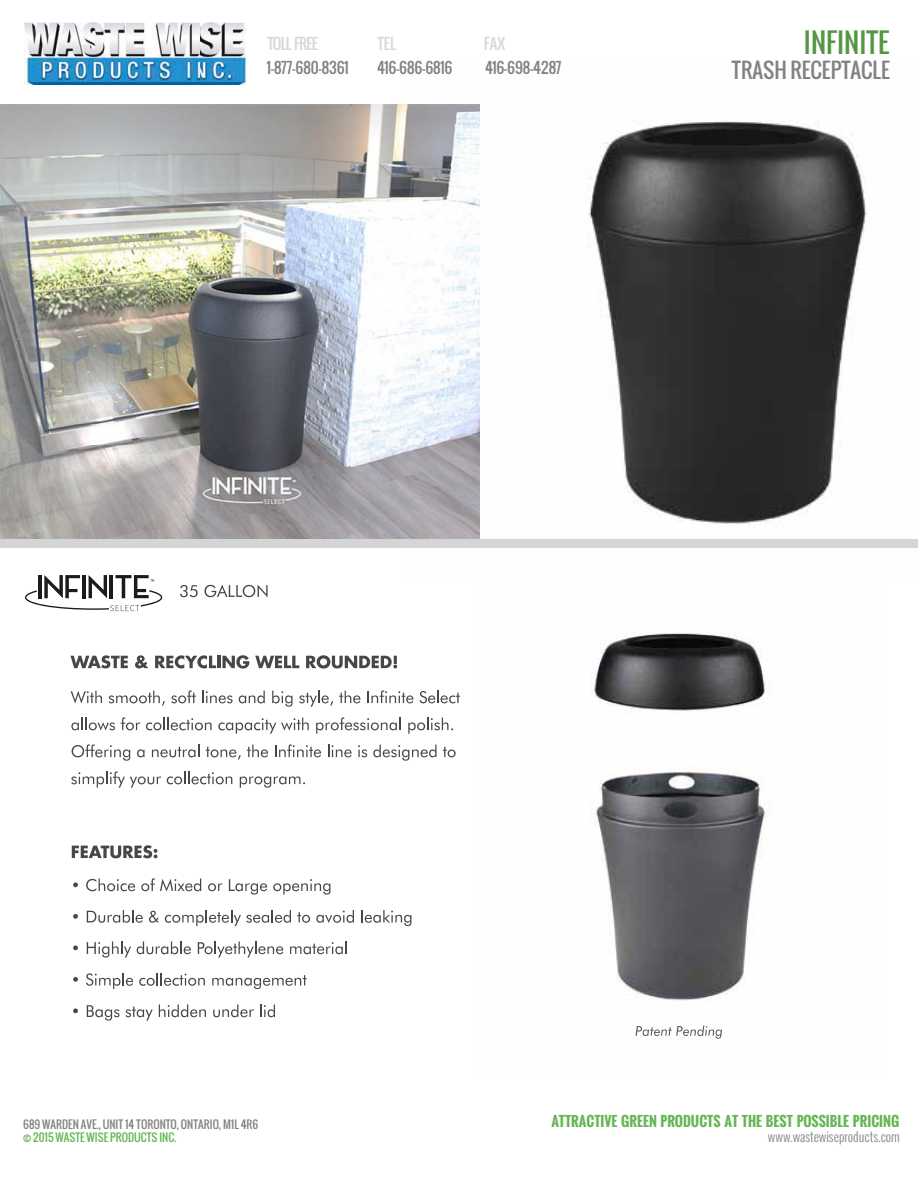
<style>
.page{position:relative;width:918px;height:1188px;background:#fff}
.page>*{position:absolute;margin:0;border:0;box-sizing:border-box;transform-origin:0 0}
.t1{font:27px "Oswald";color:#539744}
.t2{font:21px "Oswald";color:#828282}
.t3{font:15px "Oswald";color:#828282}
.t4{font:15px "Oswald";letter-spacing:-.065em;color:#d6d7d9}
.t5{font:15px "Oswald";letter-spacing:-.03em;color:#828282}
.t6{font:700 13.8px "Oswald";color:#65b654}
.t7{font:300 12.9px "Oswald";color:#828282}
.t8{font:10.95px "Oswald";color:#828282}
.t9{font:10.95px "Oswald";color:#64b553}
</style>
<div class="page">
<img style="left:401px;top:104px;width:466px;height:420px">
<img style="left:0;top:105px;width:480px;height:434px">
<img style="left:594px;top:633px;width:172px;height:403px">
<svg style="left:25px;top:575px;width:137px;height:36px"></svg>
<div style="left:0;top:539px;width:918px;height:9px;background:#d4d5d5"></div>
<svg style="left:73px;top:882px;width:5px;height:5px"></svg>
<svg style="left:86px;top:878px;width:49px;height:13px"></svg>
<svg style="left:141px;top:878px;width:60px;height:13px"></svg>
<svg style="left:208px;top:883px;width:15px;height:8px"></svg>
<svg style="left:229px;top:879px;width:38px;height:16px"></svg>
<svg style="left:273px;top:879px;width:57px;height:16px"></svg>
<svg style="left:73px;top:914px;width:5px;height:5px"></svg>
<svg style="left:87px;top:910px;width:56px;height:13px"></svg>
<svg style="left:149px;top:911px;width:10px;height:12px"></svg>
<svg style="left:165px;top:910px;width:126px;height:16px"></svg>
<svg style="left:297px;top:912px;width:13px;height:11px"></svg>
<svg style="left:316px;top:910px;width:38px;height:13px"></svg>
<svg style="left:361px;top:910px;width:50px;height:16px"></svg>
<svg style="left:73px;top:945px;width:5px;height:5px"></svg>
<svg style="left:87px;top:941px;width:44px;height:17px"></svg>
<svg style="left:137px;top:941px;width:54px;height:13px"></svg>
<svg style="left:198px;top:941px;width:85px;height:17px"></svg>
<svg style="left:290px;top:941px;width:57px;height:13px"></svg>
<svg style="left:73px;top:977px;width:5px;height:5px"></svg>
<svg style="left:86px;top:973px;width:47px;height:16px"></svg>
<svg style="left:139px;top:973px;width:66px;height:13px"></svg>
<svg style="left:212px;top:975px;width:95px;height:14px"></svg>
<svg style="left:73px;top:1008px;width:5px;height:5px"></svg>
<svg style="left:87px;top:1005px;width:32px;height:16px"></svg>
<svg style="left:125px;top:1007px;width:28px;height:14px"></svg>
<svg style="left:159px;top:1004px;width:47px;height:13px"></svg>
<svg style="left:213px;top:1004px;width:41px;height:13px"></svg>
<svg style="left:260px;top:1004px;width:15px;height:13px"></svg>
<svg style="left:71px;top:691px;width:31px;height:13px"></svg>
<svg style="left:109px;top:691px;width:56px;height:15px"></svg>
<svg style="left:171px;top:690px;width:25px;height:13px"></svg>
<svg style="left:202px;top:691px;width:31px;height:12px"></svg>
<svg style="left:239px;top:691px;width:26px;height:12px"></svg>
<svg style="left:272px;top:691px;width:21px;height:16px"></svg>
<svg style="left:299px;top:691px;width:34px;height:16px"></svg>
<svg style="left:339px;top:691px;width:21px;height:12px"></svg>
<svg style="left:367px;top:690px;width:46px;height:13px"></svg>
<svg style="left:420px;top:691px;width:40px;height:12px"></svg>
<svg style="left:71px;top:718px;width:44px;height:13px"></svg>
<svg style="left:121px;top:717px;width:19px;height:13px"></svg>
<svg style="left:146px;top:718px;width:66px;height:12px"></svg>
<svg style="left:218px;top:718px;width:91px;height:16px"></svg>
<svg style="left:316px;top:717px;width:85px;height:17px"></svg>
<svg style="left:408px;top:718px;width:45px;height:16px"></svg>
<svg style="left:72px;top:744px;width:58px;height:17px"></svg>
<svg style="left:137px;top:749px;width:8px;height:8px"></svg>
<svg style="left:152px;top:745px;width:47px;height:12px"></svg>
<svg style="left:206px;top:747px;width:35px;height:13px"></svg>
<svg style="left:247px;top:745px;width:21px;height:12px"></svg>
<svg style="left:275px;top:744px;width:46px;height:13px"></svg>
<svg style="left:328px;top:745px;width:24px;height:12px"></svg>
<svg style="left:358px;top:745px;width:9px;height:12px"></svg>
<svg style="left:373px;top:745px;width:64px;height:16px"></svg>
<svg style="left:443px;top:747px;width:13px;height:10px"></svg>
<svg style="left:71px;top:771px;width:90px;height:17px"></svg>
<svg style="left:167px;top:772px;width:65px;height:12px"></svg>
<svg style="left:240px;top:776px;width:65px;height:12px"></svg>
<svg style="left:70px;top:655px;width:58px;height:13px"></svg>
<svg style="left:135px;top:655px;width:13px;height:13px"></svg>
<svg style="left:155px;top:655px;width:94px;height:14px"></svg>
<svg style="left:255px;top:656px;width:44px;height:12px"></svg>
<svg style="left:306px;top:655px;width:91px;height:14px"></svg>
<svg style="left:180px;top:585px;width:18px;height:12px"></svg>
<svg style="left:204px;top:585px;width:64px;height:12px"></svg>
<svg style="left:72px;top:845px;width:85px;height:13px"></svg>
<svg style="left:636px;top:1026px;width:86px;height:13px"></svg>
<img style="left:24px;top:22px;width:176px;height:62px">
<img style="left:200px;top:22px;width:46px;height:62px">
<p class="t4" style="left:267px;top:36px;width:52px">TOLL FREE</p>
<p class="t4" style="left:377px;top:36px;width:20px">TEL</p>
<p class="t3" style="left:267px;top:60px;width:84px">1-877-680-8361</p>
<p class="t5" style="left:377px;top:60px;width:77px">416-686-6816</p>
<p class="t4" style="left:484px;top:36px;width:23px">FAX</p>
<p class="t3" style="left:485px;top:60px;width:78px">416-698-4287</p>
<h1 class="t1" style="left:804px;top:29px;width:87px">INFINITE</h1>
<h2 class="t2" style="left:732px;top:59px;width:159px">TRASH RECEPTACLE</h2>
<p class="t8" style="left:23px;top:1119px;width:237px">689 WARDEN AVE., UNIT 14 TORONTO, ONTARIO, M1L 4R6</p>
<p class="t9" style="left:23px;top:1132px;width:155px">© 2015 WASTE WISE PRODUCTS INC.</p>
<p class="t6" style="left:551px;top:1114px;width:349px">ATTRACTIVE GREEN PRODUCTS AT THE BEST POSSIBLE PRICING</p>
<p class="t7" style="left:768px;top:1130px;width:134px">www.wastewiseproducts.com</p>
</div>
